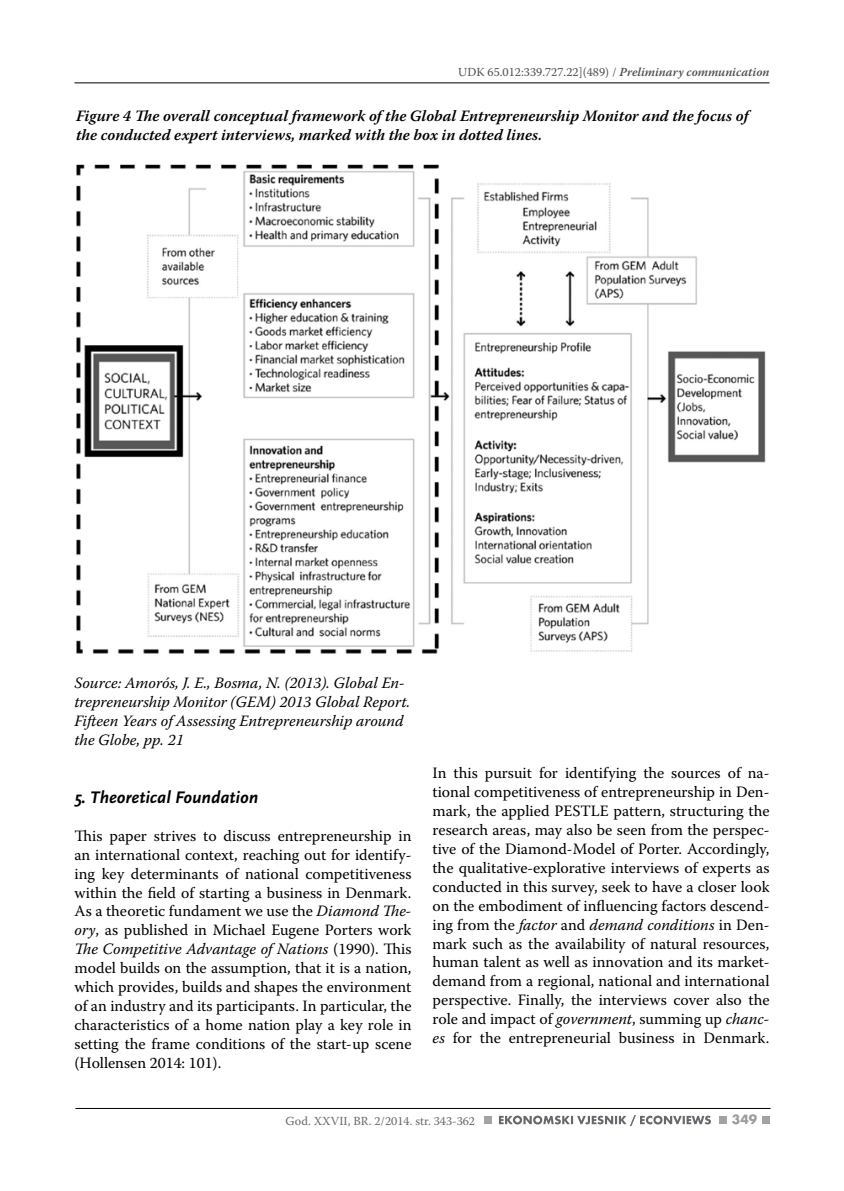
<style>
.page{position:relative;width:844px;height:1191px;background:#fff}
.page>*{position:absolute;margin:0;border:0;box-sizing:border-box;transform-origin:0 0}
.t1{font:italic 700 17.5px "Scala Sans Pro";color:#000}
.t2{font:15.75px/18.9px "Warnock Pro";color:#000;text-align:justify}
.t3{font:italic 15.75px/18.9px "Warnock Pro";color:#000}
.t4{font:italic 600 15.75px/18.9px "Warnock Pro";color:#000}
.t5{font:700 14px "Futura TOT";color:#9c9ca0}
.t6{font:12.25px "Warnock Pro";color:#504f53}
.t7{font:12.25px "Warnock Pro";color:#68676c}
.s1{font-weight:600;font-style:italic}
.s2{font-style:italic}
</style>
<div class="page">
<hr style="left:74px;top:83px;width:695px;height:1px;background:#000">
<hr style="left:75px;top:1108px;width:695px;height:1px;background:#000">
<div style="left:483px;top:1115px;width:8px;height:8px;background:#a3a3a7"></div>
<div style="left:718px;top:1115px;width:8px;height:8px;background:#a3a3a7"></div>
<div style="left:761px;top:1115px;width:8px;height:8px;background:#a3a3a7"></div>
<svg style="left:499px;top:1115px;width:211px;height:11px"></svg>
<img style="left:76px;top:164px;width:690px;height:490px">
<p class="t6" style="left:458px;top:65px;width:312px">UDK 65.012:339.727.22](489) / <span class="s1">Preliminary communication</span></p>
<p class="t4" style="left:76px;top:106px;width:673px">Figure 4 The overall conceptual framework of the Global Entrepreneurship Monitor and the focus of the conducted expert interviews, marked with the box in dotted lines.</p>
<p class="t3" style="left:74px;top:673px;width:337px">Source: Amorós, J. E., Bosma, N. (2013). Global En&shy;trepreneurship Monitor (GEM) 2013 Global Report.<br>Fifteen Years of Assessing Entrepreneurship around the Globe, pp. 21</p>
<p class="t1" style="left:74px;top:786px;width:185px">5. Theoretical Foundation</p>
<p class="t2" style="left:74px;top:826px;width:338px">This paper strives to discuss entrepreneurship in an international context, reaching out for identify&shy;ing key determinants of national competitiveness within the field of starting a business in Denmark.<br>As a theoretic fundament we use the <span class="s2">Diamond The&shy;ory</span>, as published in Michael Eugene Porters work <span class="s2">The Competitive Advantage of Nations</span> (1990). This model builds on the assumption, that it is a nation, which provides, builds and shapes the environment of an industry and its participants. In particular, the characteristics of a home nation play a key role in setting the frame conditions of the start-up scene (Hollensen 2014: 101).</p>
<p class="t2" style="left:432px;top:763px;width:338px">In this pursuit for identifying the sources of na&shy;tional competitiveness of entrepreneurship in Den&shy;mark, the applied PESTLE pattern, structuring the research areas, may also be seen from the perspec&shy;tive of the Diamond-Model of Porter. Accordingly, the qualitative-explorative interviews of experts as conducted in this survey, seek to have a closer look on the embodiment of influencing factors descend&shy;ing from the <span class="s2">factor</span> and <span class="s2">demand conditions</span> in Den&shy;mark such as the availability of natural resources, human talent as well as innovation and its market&shy;demand from a regional, national and international perspective. Finally, the interviews cover also the role and impact of <span class="s2">government</span>, summing up <span class="s2">chanc&shy;es</span> for the entrepreneurial business in Denmark.</p>
<p class="t7" style="left:285px;top:1113px;width:191px">God. XXVII, BR. 2/2014. str. 343-362</p>
<p class="t5" style="left:731px;top:1111px;width:27px">349</p>
</div>
